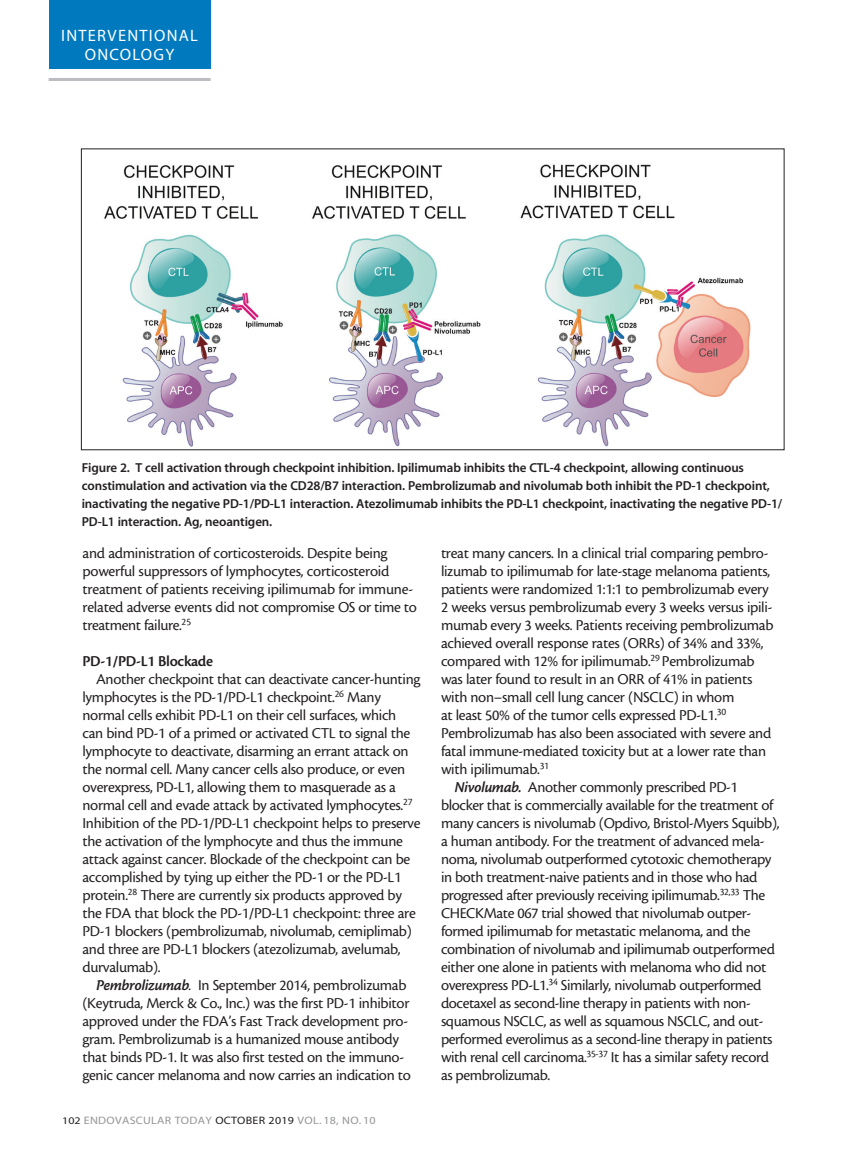
<style>
.page{position:relative;width:864px;height:1161px;background:#fff}
.page>*{position:absolute;margin:0;border:0;box-sizing:border-box;transform-origin:0 0}
.t1{font:16.5px/18.3px "Myriad MM 400 600";letter-spacing:.075em;color:#fff;text-align:center}
.body{font:15.75px/18px "Cronos MM 408 10";letter-spacing:-.02em;color:#231f20}
.Subhead_2{font:15.75px "Cronos MM 574 10";letter-spacing:-.02em;color:#231f20}
.t2{font:13.05px/18px "Myriad MM 565 600";letter-spacing:-.01em;color:#231f20}
.t3{font:10.8px "Myriad MM 400 600";letter-spacing:.025em;color:#939598;scale:1.11 1}
.s1{font-family:"Cronos MM It 574 10"}
.s2{font-family:"Cronos MM It 408 10"}
.s3{font-size:10.2px;color:#231f20}
.s4{color:#231f20}
</style>
<div class="page">
<div style="left:49px;top:0;width:162px;height:69px;background:#0079bf"></div>
<hr style="left:49px;top:78px;width:162px;height:3px;background:#bcbdc0">
<img style="left:104px;top:164px;width:647px;height:283px">
<p class="t1" style="left:61px;top:28px;width:138px">INTERVENTIONAL<br>ONCOLOGY</p>
<p class="t2" style="left:82px;top:459px;width:702px">Figure 2. T cell activation through checkpoint inhibition. Ipilimumab inhibits the CTL-4 checkpoint, allowing continuous constimulation and activation via the CD28/B7 interaction. Pembrolizumab and nivolumab both inhibit the PD-1 checkpoint, inactivating the negative PD-1/PD-L1 interaction. Atezolimumab inhibits the PD-L1 checkpoint, inactivating the negative PD-1/ PD-L1 interaction. Ag, neoantigen.</p>
<p class="body" style="left:82px;top:544px;width:336px">and administration of corticosteroids. Despite being powerful suppressors of lymphocytes, corticosteroid treatment of patients receiving ipilimumab for immune&shy;related adverse events did not compromise OS or time to treatment failure.<sup>25</sup></p>
<p class="Subhead_2" style="left:82px;top:653px;width:132px">PD-1/PD-L1 Blockade</p>
<p class="body" style="left:82px;top:670px;width:340px;text-indent:14px">Another checkpoint that can deactivate cancer-hunting lymphocytes is the PD-1/PD-L1 checkpoint.<sup>26</sup> Many normal cells exhibit PD-L1 on their cell surfaces, which can bind PD-1 of a primed or activated CTL to signal the lymphocyte to deactivate, disarming an errant attack on the normal cell. Many cancer cells also produce, or even overexpress, PD-L1, allowing them to masquerade as a normal cell and evade attack by activated lymphocytes.<sup>27<br></sup>Inhibition of the PD-1/PD-L1 checkpoint helps to preserve the activation of the lymphocyte and thus the immune attack against cancer. Blockade of the checkpoint can be accomplished by tying up either the PD-1 or the PD-L1 protein.<sup>28</sup> There are currently six products approved by the FDA that block the PD-1/PD-L1 checkpoint: three are PD-1 blockers (pembrolizumab, nivolumab, cemiplimab) and three are PD-L1 blockers (atezolizumab, avelumab, durvalumab).</p>
<p class="body" style="left:82px;top:976px;width:330px;text-indent:14px"><span class="s1">Pembrolizumab</span><span class="s2">.</span> In September 2014, pembrolizumab (Keytruda, Merck &amp; Co., Inc.) was the first PD-1 inhibitor approved under the FDA’s Fast Track development pro&shy;gram. Pembrolizumab is a humanized mouse antibody that binds PD-1. It was also first tested on the immuno&shy;genic cancer melanoma and now carries an indication to</p>
<p class="t3" style="left:62px;top:1115px;width:284px"><span class="s3">102</span> ENDOVASCULAR TODAY <span class="s4">OCTOBER 2019</span> VOL. 18, NO. 10</p>
<p class="body" style="left:441px;top:544px;width:334px">treat many cancers. In a clinical trial comparing pembro&shy;lizumab to ipilimumab for late-stage melanoma patients, patients were randomized 1:1:1 to pembrolizumab every 2 weeks versus pembrolizumab every 3 weeks versus ipili&shy;mumab every 3 weeks. Patients receiving pembrolizumab achieved overall response rates (ORRs) of 34% and 33%, compared with 12% for ipilimumab.<sup>29</sup> Pembrolizumab was later found to result in an ORR of 41% in patients with non–small cell lung cancer (NSCLC) in whom<br>at least 50% of the tumor cells expressed PD-L1.<sup>30<br></sup>Pembrolizumab has also been associated with severe and fatal immune-mediated toxicity but at a lower rate than with ipilimumab.<sup>31</sup></p>
<p class="body" style="left:441px;top:778px;width:340px;text-indent:14px"><span class="s1">Nivolumab.</span> Another commonly prescribed PD-1 blocker that is commercially available for the treatment of many cancers is nivolumab (Opdivo, Bristol-Myers Squibb), a human antibody. For the treatment of advanced mela&shy;noma, nivolumab outperformed cytotoxic chemotherapy in both treatment-naive patients and in those who had progressed after previously receiving ipilimumab.<sup>32,33</sup> The CHECKMate 067 trial showed that nivolumab outper&shy;formed ipilimumab for metastatic melanoma, and the combination of nivolumab and ipilimumab outperformed either one alone in patients with melanoma who did not overexpress PD-L1.<sup>34</sup> Similarly, nivolumab outperformed docetaxel as second-line therapy in patients with non&shy;squamous NSCLC, as well as squamous NSCLC, and out&shy;performed everolimus as a second-line therapy in patients with renal cell carcinoma.<sup>35-37</sup> It has a similar safety record as pembrolizumab.</p>
</div>
